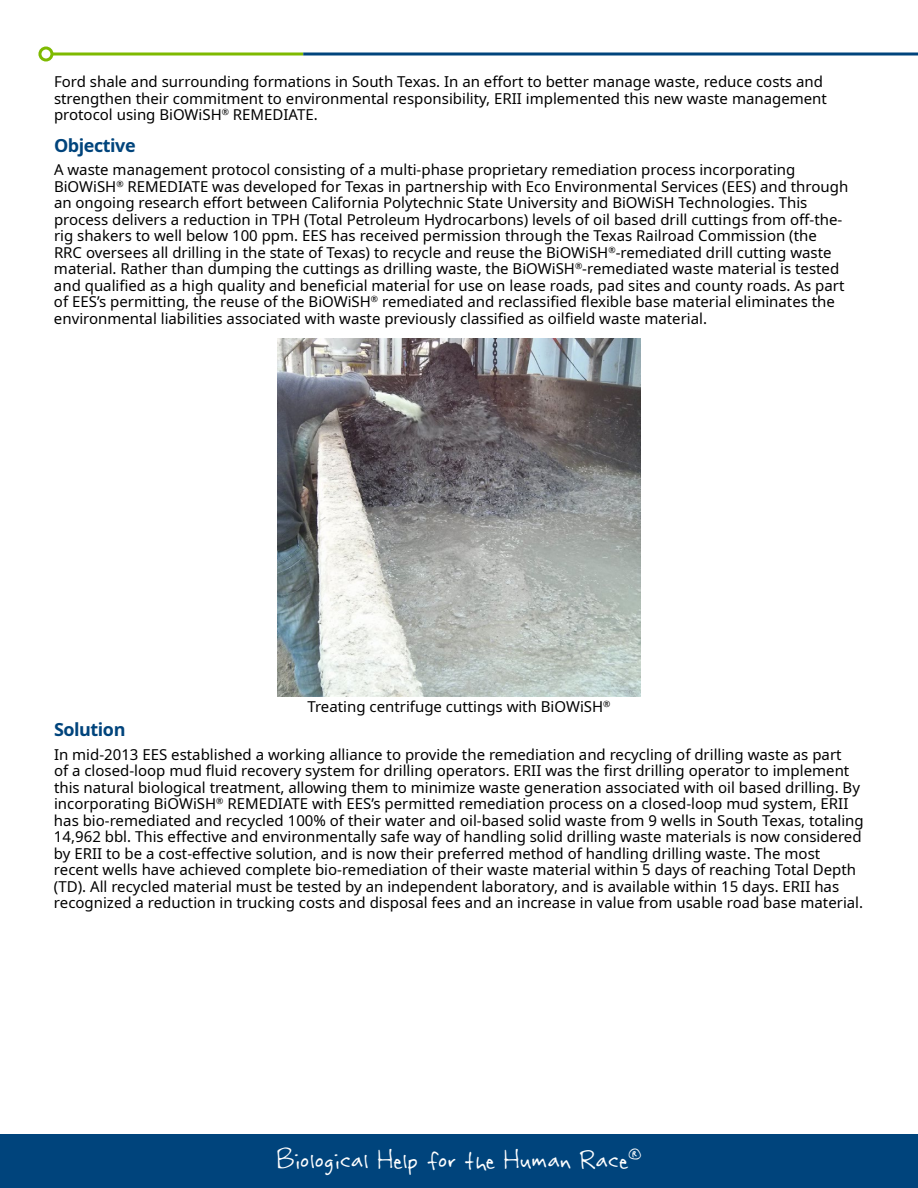
<style>
.page{position:relative;width:918px;height:1188px;background:#fff}
.page>*{position:absolute;margin:0;border:0;box-sizing:border-box;transform-origin:0 0}
.t1{font:30px "Rabiohead";color:#fff}
.t2{font:700 18px "Noto Sans";letter-spacing:-.025em;color:#00447c}
.t3{font:15px/16.5px "Noto Sans";color:#000}
</style>
<div class="page">
<div style="left:0;top:1134px;width:918px;height:54px;background:#00447c"></div>
<svg style="left:53px;top:52px;width:250px;height:4px"></svg>
<div style="left:38px;top:46px;width:15px;height:16px;border:3px solid #7eba00;border-radius:50%"></div>
<svg style="left:303px;top:52px;width:615px;height:4px;background:#3f729c"></svg>
<img style="left:278px;top:339px;width:362px;height:357px">
<p class="t3" style="left:54px;top:74px;width:774px">Ford shale and surrounding formations in South Texas. In an effort to better manage waste, reduce costs and strengthen their commitment to environmental responsibility, ERII implemented this new waste management protocol using BiOWiSH<sup>®</sup> REMEDIATE.</p>
<p class="t2" style="left:54px;top:133px;width:83px">Objective</p>
<p class="t3" style="left:54px;top:162px;width:796px">A waste management protocol consisting of a multi-phase proprietary remediation process incorporating BiOWiSH<sup>®</sup> REMEDIATE was developed for Texas in partnership with Eco Environmental Services (EES) and through an ongoing research effort between California Polytechnic State University and BiOWiSH Technologies. This process delivers a reduction in TPH (Total Petroleum Hydrocarbons) levels of oil based drill cuttings from off-the&shy;rig shakers to well below 100 ppm. EES has received permission through the Texas Railroad Commission (the RRC oversees all drilling in the state of Texas) to recycle and reuse the BiOWiSH<sup>®</sup>-remediated drill cutting waste material. Rather than dumping the cuttings as drilling waste, the BiOWiSH<sup>®</sup>-remediated waste material is tested and qualified as a high quality and beneficial material for use on lease roads, pad sites and county roads. As part of EES’s permitting, the reuse of the BiOWiSH<sup>®</sup> remediated and reclassified flexible base material eliminates the environmental liabilities associated with waste previously classified as oilfield waste material.</p>
<p class="t3" style="left:307px;top:699px;width:305px">Treating centrifuge cuttings with BiOWiSH<sup>®</sup></p>
<p class="t2" style="left:54px;top:717px;width:73px">Solution</p>
<p class="t3" style="left:54px;top:746px;width:811px">In mid-2013 EES established a working alliance to provide the remediation and recycling of drilling waste as part<br>of a closed-loop mud fluid recovery system for drilling operators. ERII was the first drilling operator to implement this natural biological treatment, allowing them to minimize waste generation associated with oil based drilling. By incorporating BiOWiSH<sup>®</sup> REMEDIATE with EES’s permitted remediation process on a closed-loop mud system, ERII has bio-remediated and recycled 100% of their water and oil-based solid waste from 9 wells in South Texas, totaling 14,962 bbl. This effective and environmentally safe way of handling solid drilling waste materials is now considered by ERII to be a cost-effective solution, and is now their preferred method of handling drilling waste. The most recent wells have achieved complete bio-remediation of their waste material within 5 days of reaching Total Depth (TD). All recycled material must be tested by an independent laboratory, and is available within 15 days. ERII has recognized a reduction in trucking costs and disposal fees and an increase in value from usable road base material.</p>
<h1 class="t1" style="left:277px;top:1142px;width:366px">Biological Help for the Human Race<sup>®</sup></h1>
</div>
